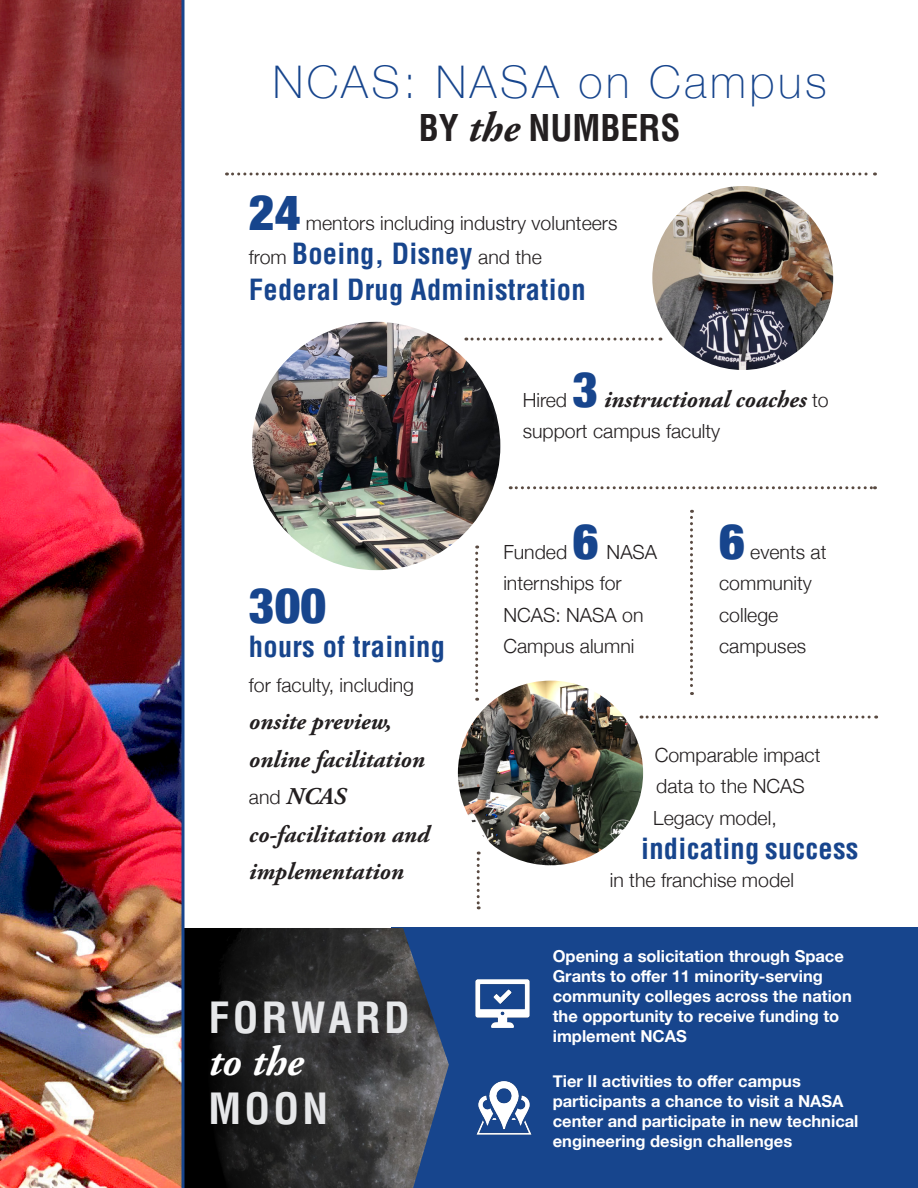
<style>
.page{position:relative;width:918px;height:1188px;background:#fff}
.page>*{position:absolute;margin:0;border:0;box-sizing:border-box;transform-origin:0 0}
.t1{font:900 condensed 49.5px "Helvetica Neue";color:#17458d}
.t2{font:100 45px "Helvetica Neue";letter-spacing:.08em;color:#17458d}
.t3{font:700 condensed 42px "Helvetica LT Std";letter-spacing:.08em;color:#e6e7e9}
.t4{font:italic 700 42px "Adobe Garamond Pro";color:#fff}
.t5{font:700 condensed 36px "Helvetica LT Std";color:#231f20}
.t6{font:700 condensed 28.5px/36px "Helvetica LT Std";letter-spacing:.01em;color:#17458d}
.t7{font:italic 700 24px/37.5px "Adobe Garamond Pro";color:#231f20}
.t8{font:300 19.5px/31.5px "Helvetica Neue";color:#231f20}
.t9{font:700 16.5px/19.8px "Helvetica Neue";color:#fff}
.s1{font-family:"Adobe Garamond Pro";font-style:italic;font-stretch:normal;font-size:42px}
.s2{font-family:"Helvetica Neue";font-weight:300;font-stretch:normal;font-size:19.5px;color:#231f20}
.s3{font-family:"Helvetica Neue";font-weight:300;font-style:normal;font-size:19.5px}
.s4{font-family:"Helvetica Neue";font-weight:900;font-style:normal;font-stretch:condensed;font-size:49.5px;color:#17458d}
</style>
<div class="page">
<div style="left:392px;top:928px;width:526px;height:260px;background:#17458d"></div>
<img style="left:184px;top:928px;width:265px;height:260px">
<img style="left:0;top:0;width:182px;height:1188px">
<img style="left:475px;top:979px;width:55px;height:49px">
<img style="left:476px;top:1081px;width:56px;height:54px">
<svg style="left:226px;top:172px;width:649px;height:4px"></svg>
<img style="left:458px;top:681px;width:185px;height:184px;border-radius:92px">
<hr style="left:182px;top:0;width:2px;height:1188px;background:#17458d">
<img style="left:652px;top:186px;width:181px;height:184px">
<img style="left:252px;top:322px;width:248px;height:248px;border-radius:124px">
<svg style="left:466px;top:338px;width:195px;height:3px"></svg>
<svg style="left:510px;top:486px;width:365px;height:3px"></svg>
<svg style="left:475px;top:546px;width:3px;height:155px"></svg>
<svg style="left:690px;top:510px;width:3px;height:185px"></svg>
<svg style="left:641px;top:716px;width:236px;height:3px"></svg>
<svg style="left:477px;top:852px;width:3px;height:57px"></svg>
<p class="t2" style="left:273px;top:47px;width:556px">NCAS: NASA on Campus</p>
<p class="t5" style="left:419px;top:105px;width:263px">BY <span class="s1">the</span> NUMBERS</p>
<p class="t1" style="left:249px;top:171px;width:53px">24</p>
<p class="t8" style="left:306px;top:205px;width:313px">mentors including industry volunteers</p>
<p class="t6" style="left:249px;top:235px;width:338px"><span class="s2">from</span> Boeing, Disney <span class="s2">and the<br></span>Federal Drug Administration</p>
<p class="t1" style="left:249px;top:564px;width:79px">300</p>
<p class="t6" style="left:249px;top:628px;width:198px">hours of training</p>
<p class="t8" style="left:249px;top:667px;width:167px">for faculty, including</p>
<p class="t7" style="left:249px;top:703px;width:182px">onsite preview, online facilitation <span class="s3">and</span> NCAS co-facilitation and implementation</p>
<p class="t3" style="left:208px;top:991px;width:203px">FORWARD</p>
<p class="t4" style="left:208px;top:1037px;width:96px">to the</p>
<p class="t3" style="left:208px;top:1082px;width:121px">MOON</p>
<p class="t7" style="left:573px;top:381px;width:258px"><span class="s4">3</span> instructional coaches <span class="s3">to</span></p>
<p class="t8" style="left:523px;top:414px;width:199px">support campus faculty</p>
<p class="t8" style="left:523px;top:383px;width:46px">Hired</p>
<p class="t1" style="left:573px;top:500px;width:27px">6</p>
<p class="t8" style="left:503px;top:535px;width:155px;text-indent:103px">NASA internships for<br>NCAS: NASA on<br>Campus alumni</p>
<p class="t8" style="left:503px;top:535px;width:65px">Funded</p>
<p class="t1" style="left:719px;top:500px;width:27px">6</p>
<p class="t8" style="left:719px;top:535px;width:109px;text-indent:31px">events at community college campuses</p>
<p class="t8" style="left:653px;top:738px;width:169px">Comparable impact data to the NCAS<br>Legacy model,</p>
<p class="t6" style="left:641px;top:830px;width:219px">indicating success</p>
<p class="t8" style="left:610px;top:863px;width:186px">in the franchise model</p>
<p class="t9" style="left:553px;top:947px;width:301px">Opening a solicitation through Space Grants to offer 11 minority-serving community colleges across the nation the opportunity to receive funding to</p>
<p class="t9" style="left:553px;top:1026px;width:136px">implement NCAS</p>
<p class="t9" style="left:553px;top:1072px;width:307px">Tier II activities to offer campus participants a chance to visit a NASA center and participate in new technical engineering design challenges</p>
</div>
